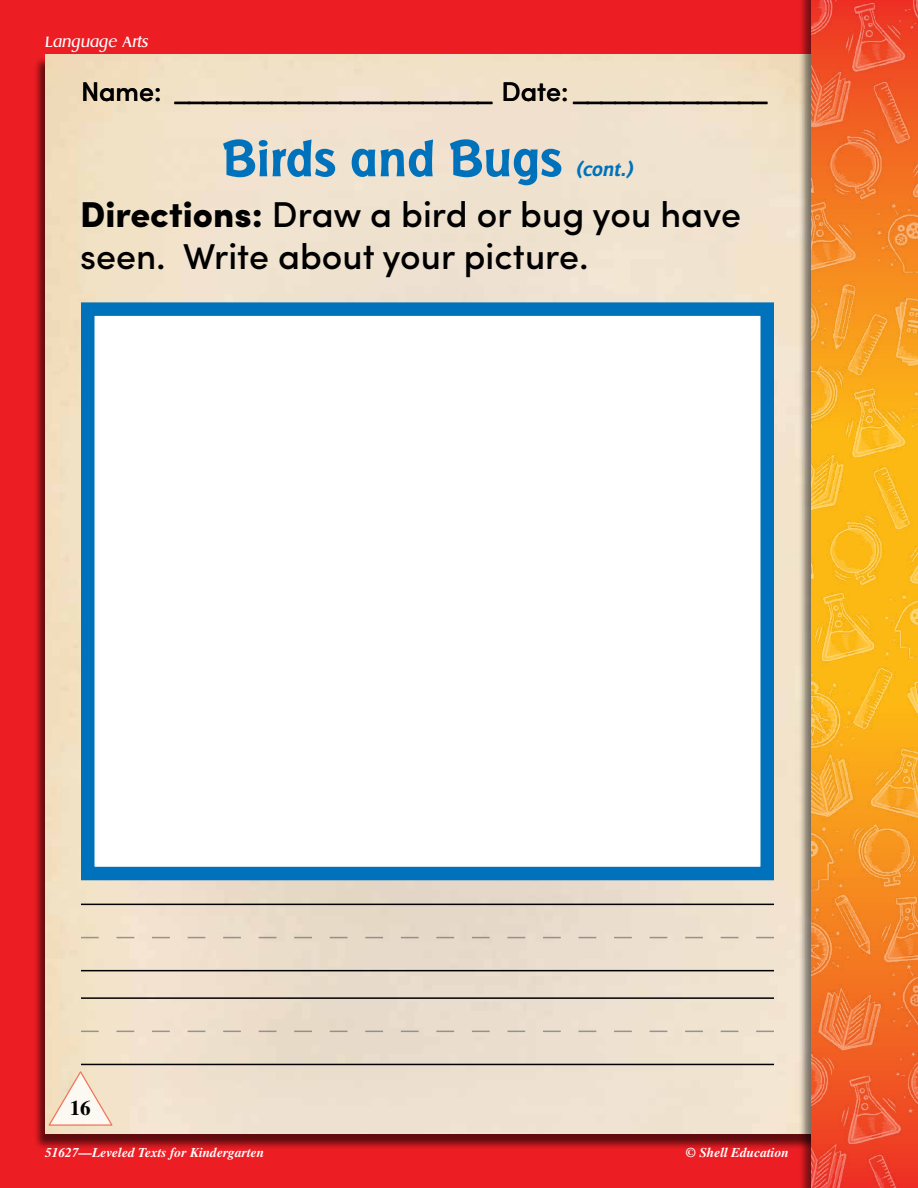
<style>
.page{position:relative;width:918px;height:1188px;background:#fff}
.page>*{position:absolute;margin:0;border:0;box-sizing:border-box;transform-origin:0 0}
.t1{font:700 54px "Badger";color:#0072bc}
.t2{font:500 36px/42px "Sofia Pro";color:#000}
.t3{font:500 27px "Sofia Pro";color:#000}
.t4{font:italic 700 21px "Badger";color:#0072bc}
.t5{font:700 21px "Times LT Std";color:#000}
.t6{font:italic 15px "Griffon";color:#fff}
.t7{font:italic 700 13.5px "Times LT Std";color:#fff}
.s1{font-weight:900}
.s2{font-style:normal}
</style>
<div class="page">
<div style="left:0;top:0;width:889px;height:1188px;background:#ed1d24"></div>
<div style="left:34px;top:57px;width:804px;height:1093px;background:#000;opacity:.6"></div>
<img style="left:46px;top:54px;width:753px;height:1080px">
<hr style="left:81px;top:997px;width:693px;height:2px;background:#000">
<hr style="left:81px;top:1064px;width:693px;height:1px;background:#000">
<svg style="left:81px;top:1031px;width:693px;height:1px"></svg>
<hr style="left:81px;top:904px;width:693px;height:1px;background:#000">
<hr style="left:81px;top:970px;width:693px;height:1px;background:#000">
<svg style="left:81px;top:937px;width:693px;height:1px"></svg>
<div style="left:81px;top:302px;width:693px;height:578px;background:#fff;border:14px solid #0072bc"></div>
<svg style="left:47px;top:1070px;width:67px;height:56px;background:#f5e4d0"></svg>
<div style="left:799px;top:0;width:119px;height:1188px;background:#000;opacity:.5"></div>
<img style="left:811px;top:0;width:107px;height:1188px">
<p class="t6" style="left:45px;top:32px;width:104px">Language Arts</p>
<p class="t3" style="left:81px;top:72px;width:690px">N a m e : _______________________ D a t e : ______________</p>
<h1 class="t1" style="left:222px;top:121px;width:342px">Birds and Bugs</h1>
<p class="t4" style="left:576px;top:155px;width:62px">(cont.)</p>
<p class="t2" style="left:80px;top:191px;width:662px"><span class="s1">Directions:</span> Draw a bird or bug you have seen. Write about your picture.</p>
<p class="t5" style="left:70px;top:1095px;width:22px">16</p>
<p class="t7" style="left:45px;top:1144px;width:221px">51627—Leveled Texts for Kindergarten</p>
<p class="t7" style="left:686px;top:1144px;width:105px"><span class="s2">©</span> Shell Education</p>
</div>
